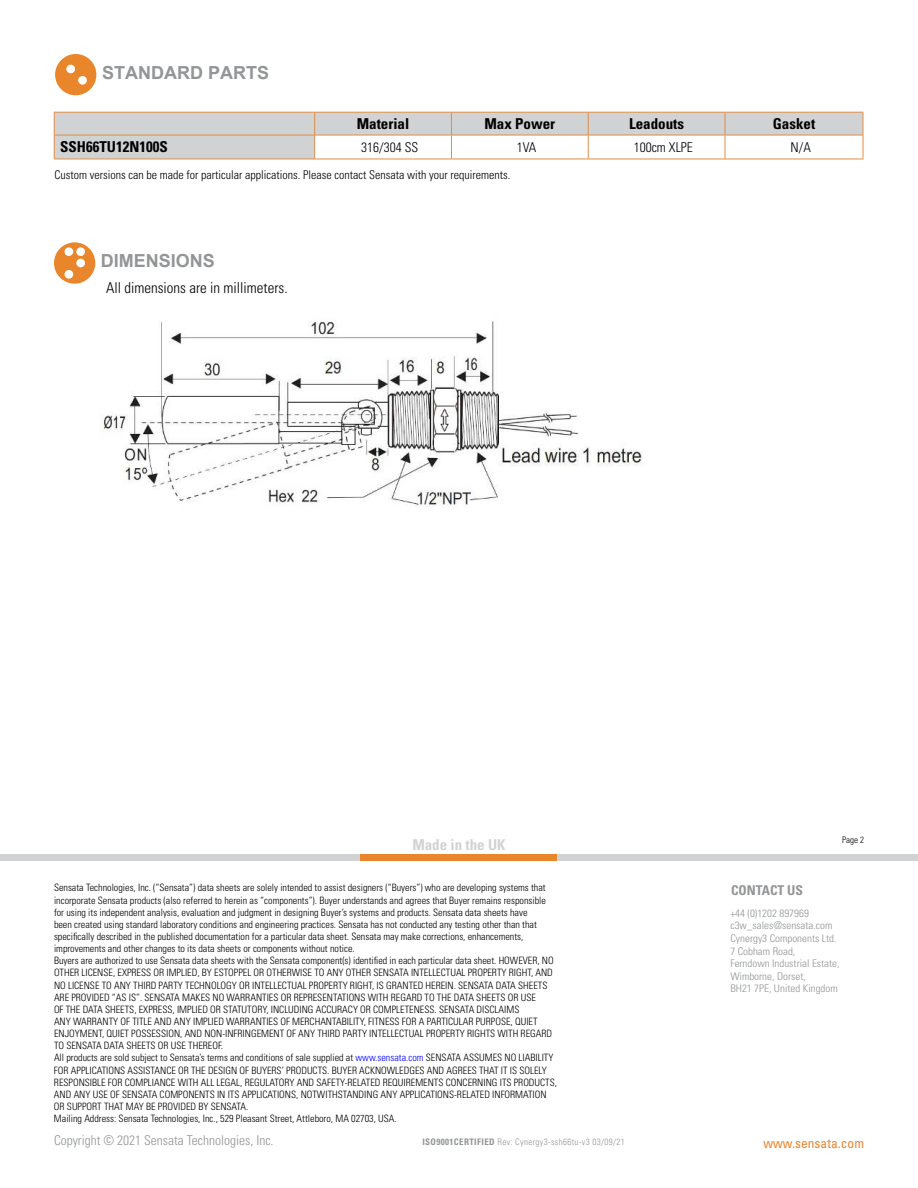
<style>
.page{position:relative;width:918px;height:1188px;background:#fff}
.page>*{position:absolute;margin:0;border:0;box-sizing:border-box;transform-origin:0 0}
.t1{font:700 18px "Arial";color:#939597}
.t2{font:700 condensed 15px "Univers LT Std";color:#000}
.t3{font:300 condensed 15px "Univers LT Std";color:#000}
.t4{font:700 condensed 15px "Univers LT Std";color:#d1d2d4}
.t5{font:300 condensed 13.5px "Univers LT Std";color:#939597}
.t6{font:300 condensed 13.5px "Univers LT Std";color:#000}
.t7{font:condensed 13.5px "Univers LT Std";color:#e9862c}
.t8{font:700 condensed 13.5px "Univers LT Std";color:#939597}
.t9{font:300 condensed 12px "Univers LT Std";color:#000}
.t10{font:300 condensed 10.5px/12.6px "Univers LT Std";color:#939597;scale:1.05 1}
.t11{font:300 condensed 10.2px/12.1px "Univers LT Std";color:#000}
.t12{font:300 condensed 9px "Univers LT Std";letter-spacing:.04em;color:#939597}
.t13{font:300 condensed 9px "Univers LT Std";color:#000}
.s1{color:#00f}
.s2{font-weight:700}
</style>
<div class="page">
<div style="left:0;top:854px;width:361px;height:7px;background:#d1d2d4"></div>
<div style="left:557px;top:854px;width:361px;height:7px;background:#d1d2d4"></div>
<div style="left:361px;top:854px;width:196px;height:7px;background:#e9862c"></div>
<div style="left:55px;top:54px;width:41px;height:41px;background:#e9862c;border-radius:50%"></div>
<div style="left:66px;top:65px;width:9px;height:8px;background:#fff;border-radius:50%"></div>
<div style="left:78px;top:76px;width:9px;height:9px;background:#fff;border-radius:50%"></div>
<svg style="left:54px;top:242px;width:41px;height:42px"></svg>
<hr style="left:54px;top:159px;width:261px;height:1px;background:#df8d47">
<hr style="left:451px;top:159px;width:137px;height:1px;background:#df8d47">
<hr style="left:588px;top:159px;width:137px;height:1px;background:#df8d47">
<svg style="left:54px;top:112px;width:810px;height:47px"></svg>
<hr style="left:725px;top:135px;width:138px;height:1px;background:#df8d47">
<hr style="left:725px;top:159px;width:138px;height:1px;background:#df8d47">
<hr style="left:315px;top:159px;width:136px;height:1px;background:#df8d47">
<img style="left:102px;top:321px;width:541px;height:186px">
<h1 class="t1" style="left:102px;top:66px;width:168px">STANDARD PARTS</h1>
<h2 class="t2" style="left:357px;top:118px;width:54px">Material</h2>
<h2 class="t2" style="left:484px;top:118px;width:72px">Max Power</h2>
<h2 class="t2" style="left:629px;top:118px;width:56px">Leadouts</h2>
<h2 class="t2" style="left:773px;top:118px;width:44px">Gasket</h2>
<h2 class="t2" style="left:60px;top:141px;width:109px">SSH66TU12N100S</h2>
<h3 class="t6" style="left:361px;top:142px;width:58px">316/304 SS</h3>
<h3 class="t6" style="left:517px;top:142px;width:21px">1VA</h3>
<h3 class="t6" style="left:634px;top:142px;width:61px">100cm XLPE</h3>
<h3 class="t6" style="left:791px;top:142px;width:22px">N/A</h3>
<p class="t9" style="left:55px;top:170px;width:457px">Custom versions can be made for particular applications. Please contact Sensata with your requirements.</p>
<h1 class="t1" style="left:101px;top:254px;width:116px">DIMENSIONS</h1>
<h2 class="t3" style="left:106px;top:282px;width:183px">All dimensions are in millimeters.</h2>
<h2 class="t4" style="left:412px;top:839px;width:95px">Made in the UK</h2>
<p class="t13" style="left:842px;top:836px;width:23px">Page 2</p>
<p class="t11" style="left:54px;top:882px;width:505px">Sensata Technologies, Inc. (“Sensata”) data sheets are solely intended to assist designers (“Buyers”) who are developing systems that incorporate Sensata products (also referred to herein as “components”). Buyer understands and agrees that Buyer remains responsible for using its independent analysis, evaluation and judgment in designing Buyer’s systems and products. Sensata data sheets have<br>been created using standard laboratory conditions and engineering practices. Sensata has not conducted any testing other than that specifically described in the published documentation for a particular data sheet. Sensata may make corrections, enhancements, improvements and other changes to its data sheets or components without notice.<br>Buyers are authorized to use Sensata data sheets with the Sensata component(s) identified in each particular data sheet. HOWEVER, NO OTHER LICENSE, EXPRESS OR IMPLIED, BY ESTOPPEL OR OTHERWISE TO ANY OTHER SENSATA INTELLECTUAL PROPERTY RIGHT, AND NO LICENSE TO ANY THIRD PARTY TECHNOLOGY OR INTELLECTUAL PROPERTY RIGHT, IS GRANTED HEREIN. SENSATA DATA SHEETS ARE PROVIDED “AS IS”. SENSATA MAKES NO WARRANTIES OR REPRESENTATIONS WITH REGARD TO THE DATA SHEETS OR USE<br>OF THE DATA SHEETS, EXPRESS, IMPLIED OR STATUTORY, INCLUDING ACCURACY OR COMPLETENESS. SENSATA DISCLAIMS<br>ANY WARRANTY OF TITLE AND ANY IMPLIED WARRANTIES OF MERCHANTABILITY, FITNESS FOR A PARTICULAR PURPOSE, QUIET ENJOYMENT, QUIET POSSESSION, AND NON-INFRINGEMENT OF ANY THIRD PARTY INTELLECTUAL PROPERTY RIGHTS WITH REGARD TO SENSATA DATA SHEETS OR USE THEREOF.<br>All products are sold subject to Sensata’s terms and conditions of sale supplied at <span class="s1">www.sensata.com</span> SENSATA ASSUMES NO LIABILITY FOR APPLICATIONS ASSISTANCE OR THE DESIGN OF BUYERS’ PRODUCTS. BUYER ACKNOWLEDGES AND AGREES THAT IT IS SOLELY RESPONSIBLE FOR COMPLIANCE WITH ALL LEGAL, REGULATORY AND SAFETY-RELATED REQUIREMENTS CONCERNING ITS PRODUCTS, AND ANY USE OF SENSATA COMPONENTS IN ITS APPLICATIONS, NOTWITHSTANDING ANY APPLICATIONS-RELATED INFORMATION OR SUPPORT THAT MAY BE PROVIDED BY SENSATA.<br>Mailing Address: Sensata Technologies, Inc., 529 Pleasant Street, Attleboro, MA 02703, USA.</p>
<p class="t12" style="left:422px;top:1138px;width:204px"><span class="s2">ISO9001CERTIFIED</span> Rev: Cynergy3-ssh66tu-v3 03/09/21</p>
<h3 class="t5" style="left:54px;top:1135px;width:221px">Copyright © 2021 Sensata Technologies, Inc.</h3>
<h3 class="t8" style="left:731px;top:885px;width:73px">CONTACT US</h3>
<p class="t10" style="left:730px;top:908px;width:106px">+44 (0)1202 897969 c3w_sales@sensata.com<br>Cynergy3 Components Ltd.<br>7 Cobham Road,<br>Ferndown Industrial Estate,<br>Wimborne, Dorset,<br>BH21 7PE, United Kingdom</p>
<h3 class="t7" style="left:763px;top:1135px;width:102px">www.sensata.com</h3>
</div>
